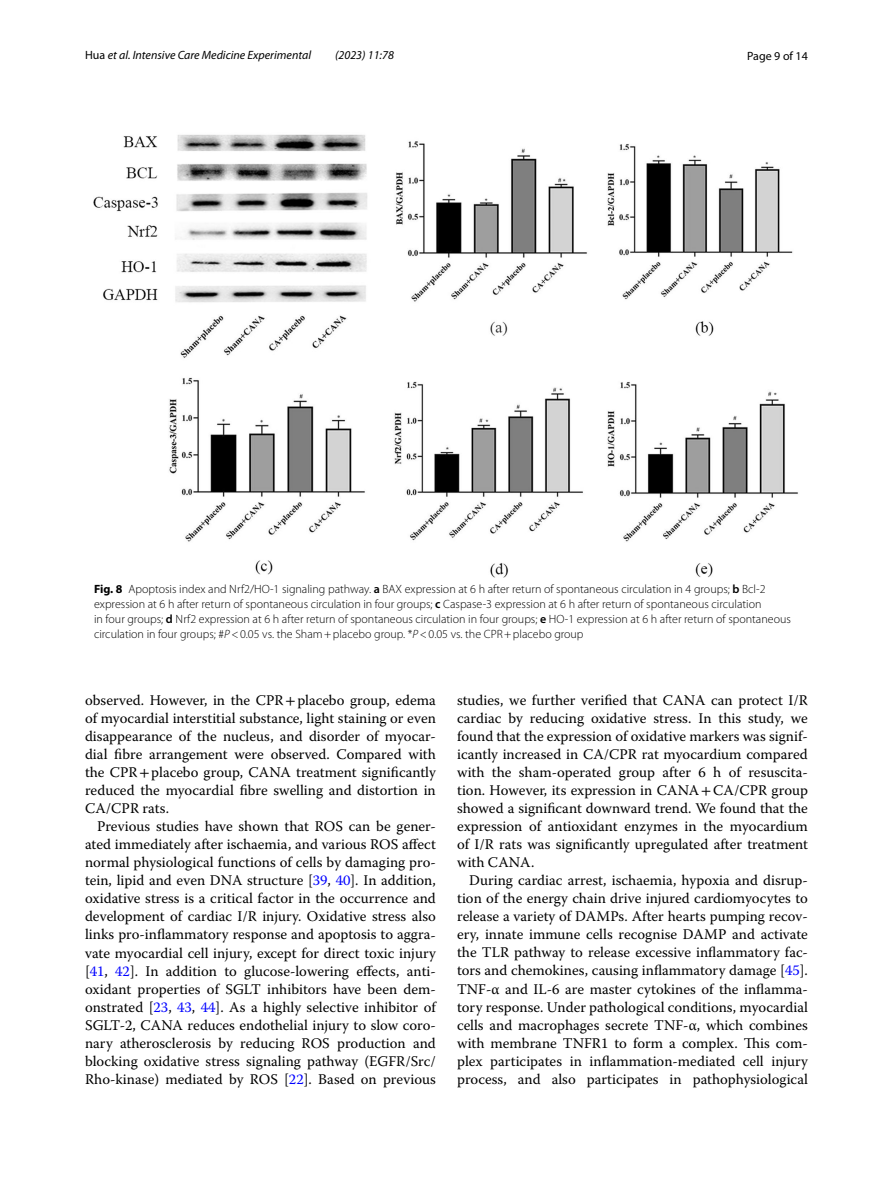
<style>
.page{position:relative;width:893px;height:1187px;background:#fff}
.page>*{position:absolute;margin:0;border:0;box-sizing:border-box;transform-origin:0 0}
.t1{font:14.7px/18px "Warnock Pro";color:#000;text-align:justify}
.t2{font:300 12px/15px "Myriad Pro";color:#000}
.t3{font:italic 12px "Myriad Pro";color:#000}
.t4{font:12px "Myriad Pro";color:#000}
.s1{font-style:normal}
.s2{font-weight:700}
.s3{font-weight:600}
.s4{font-style:italic}
.s5{font-family:"STIX"}
.s6{color:#00f}
</style>
<div class="page">
<img style="left:94px;top:134px;width:704px;height:443px">
<p class="t3" style="left:85px;top:48px;width:228px"><span class="s1">Hua</span> et al. Intensive Care Medicine Experimental</p>
<p class="t3" style="left:335px;top:48px;width:60px">(2023) 11:78</p>
<p class="t4" style="left:747px;top:48px;width:62px">Page 9 of 14</p>
<p class="t2" style="left:94px;top:581px;width:698px"><span class="s2">Fig. 8</span> Apoptosis index and Nrf2/HO-1 signaling pathway. <span class="s3">a</span> BAX expression at 6 h after return of spontaneous circulation in 4 groups; <span class="s3">b</span> Bcl-2 expression at 6 h after return of spontaneous circulation in four groups; <span class="s3">c</span> Caspase-3 expression at 6 h after return of spontaneous circulation<br>in four groups; <span class="s3">d</span> Nrf2 expression at 6 h after return of spontaneous circulation in four groups; <span class="s3">e</span> HO-1 expression at 6 h after return of spontaneous circulation in four groups; #<span class="s4">P</span>&lt;0.05 vs. the Sham+placebo group. *<span class="s4">P</span>&lt;0.05 vs. the CPR+placebo group</p>
<p class="t1" style="left:85px;top:691px;width:352px">observed. However, in the CPR<span class="s5">+</span>placebo group, edema of myocardial interstitial substance, light staining or even disappearance of the nucleus, and disorder of myocar&shy;dial fibre arrangement were observed. Compared with the CPR<span class="s5">+</span>placebo group, CANA treatment significantly reduced the myocardial fibre swelling and distortion in CA/CPR rats.</p>
<p class="t1" style="left:85px;top:817px;width:352px;text-indent:12px">Previous studies have shown that ROS can be gener&shy;ated immediately after ischaemia, and various ROS affect normal physiological functions of cells by damaging pro&shy;tein, lipid and even DNA structure [<span class="s6">39</span>, <span class="s6">40</span>]. In addition, oxidative stress is a critical factor in the occurrence and development of cardiac I/R injury. Oxidative stress also links pro-inflammatory response and apoptosis to aggra&shy;vate myocardial cell injury, except for direct toxic injury [<span class="s6">41</span>, <span class="s6">42</span>]. In addition to glucose-lowering effects, anti&shy;oxidant properties of SGLT inhibitors have been dem&shy;onstrated [<span class="s6">23</span>, <span class="s6">43</span>, <span class="s6">44</span>]. As a highly selective inhibitor of SGLT-2, CANA reduces endothelial injury to slow coro&shy;nary atherosclerosis by reducing ROS production and blocking oxidative stress signaling pathway (EGFR/Src/ Rho-kinase) mediated by ROS [<span class="s6">22</span>]. Based on previous</p>
<p class="t1" style="left:457px;top:691px;width:352px">studies, we further verified that CANA can protect I/R cardiac by reducing oxidative stress. In this study, we found that the expression of oxidative markers was signif&shy;icantly increased in CA/CPR rat myocardium compared with the sham-operated group after 6 h of resuscita&shy;tion. However, its expression in CANA<span class="s5">+</span>CA/CPR group showed a significant downward trend. We found that the expression of antioxidant enzymes in the myocardium of I/R rats was significantly upregulated after treatment with CANA.</p>
<p class="t1" style="left:457px;top:871px;width:352px;text-indent:12px">During cardiac arrest, ischaemia, hypoxia and disrup&shy;tion of the energy chain drive injured cardiomyocytes to release a variety of DAMPs. After hearts pumping recov&shy;ery, innate immune cells recognise DAMP and activate the TLR pathway to release excessive inflammatory fac&shy;tors and chemokines, causing inflammatory damage [<span class="s6">45</span>].<br>TNF-α and IL-6 are master cytokines of the inflamma&shy;tory response. Under pathological conditions, myocardial cells and macrophages secrete TNF-α, which combines with membrane TNFR1 to form a complex. This com&shy;plex participates in inflammation-mediated cell injury process, and also participates in pathophysiological</p>
</div>
